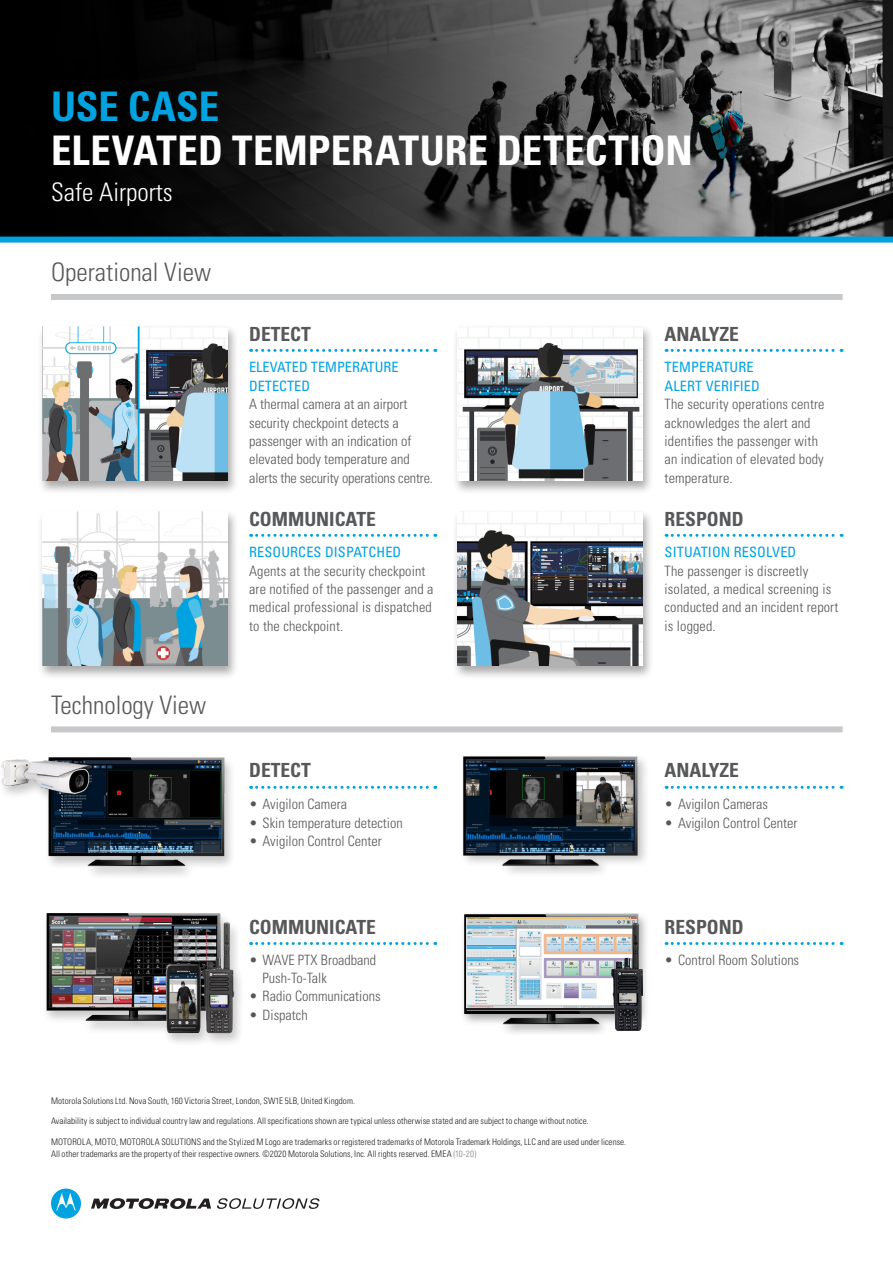
<style>
.page{position:relative;width:893px;height:1263px;background:#fff}
.page>*{position:absolute;margin:0;border:0;box-sizing:border-box;transform-origin:0 0}
.Body_Text{font:700 condensed 40.8px "Univers LT Std";letter-spacing:.005em;color:#fff}
.Body_Text-2{font:700 condensed 40.8px "Univers LT Std";color:#00a3e0}
.t1{font:300 condensed 25.5px "Univers LT Std";color:#57585a}
.t2{font:300 condensed 25.5px "Univers LT Std";color:#fff}
.t3{font:700 condensed 19.5px "Univers LT Std";color:#57585a}
.t4{font:300 condensed 14.25px/18.3px "Univers LT Std";color:#57585a}
.t5{font:condensed 14.25px "Univers LT Std";letter-spacing:.01em;color:#00a3e0}
.t6{font:300 condensed 9px/12.3px "Univers";letter-spacing:.005em;color:#231f20}
.s1{font-weight:400;color:#00a3e0}
.s2{color:#808285}
</style>
<div class="page">
<svg style="left:0;top:0;width:893px;height:237px;background:#363637"></svg>
<div style="left:0;top:237px;width:893px;height:6px;background:#00a3e0"></div>
<div style="left:38px;top:324px;width:202px;height:171px;background:#231f20;opacity:.38"></div>
<img style="left:42px;top:326px;width:186px;height:155px">
<div style="left:0;top:755px;width:236px;height:125px;background:#231f20;opacity:.25"></div>
<img style="left:0;top:757px;width:226px;height:112px">
<div style="left:38px;top:509px;width:202px;height:171px;background:#231f20;opacity:.38"></div>
<img style="left:42px;top:511px;width:186px;height:155px">
<div style="left:42px;top:912px;width:203px;height:135px;background:#231f20;opacity:.25"></div>
<img style="left:42px;top:913px;width:197px;height:124px">
<div style="left:453px;top:324px;width:202px;height:171px;background:#231f20;opacity:.38"></div>
<img style="left:457px;top:326px;width:186px;height:155px">
<div style="left:453px;top:509px;width:202px;height:171px;background:#231f20;opacity:.38"></div>
<img style="left:457px;top:511px;width:186px;height:155px">
<div style="left:459px;top:911px;width:191px;height:126px;background:#231f20;opacity:.38"></div>
<img style="left:459px;top:911px;width:190px;height:117px">
<svg style="left:251px;top:349px;width:185px;height:3px"></svg>
<svg style="left:251px;top:786px;width:185px;height:3px"></svg>
<svg style="left:251px;top:534px;width:185px;height:3px"></svg>
<svg style="left:251px;top:942px;width:185px;height:3px"></svg>
<svg style="left:666px;top:349px;width:176px;height:3px"></svg>
<svg style="left:666px;top:786px;width:176px;height:3px"></svg>
<svg style="left:666px;top:534px;width:176px;height:3px"></svg>
<svg style="left:666px;top:942px;width:176px;height:3px"></svg>
<div style="left:460px;top:753px;width:190px;height:125px;background:#231f20;opacity:.25"></div>
<img style="left:460px;top:753px;width:183px;height:114px">
<div style="left:51px;top:726px;width:792px;height:6px;background:#c7c8ca"></div>
<div style="left:51px;top:294px;width:792px;height:6px;background:#c7c8ca"></div>
<img style="left:134px;top:772px;width:55px;height:46px">
<img style="left:506px;top:772px;width:56px;height:46px">
<svg style="left:91px;top:1198px;width:120px;height:11px"></svg>
<svg style="left:51px;top:1188px;width:30px;height:30px"></svg>
<svg style="left:217px;top:1198px;width:102px;height:11px"></svg>
<img style="left:467px;top:917px;width:169px;height:91px">
<img style="left:611px;top:923px;width:32px;height:107px">
<p class="Body_Text-2" style="left:51px;top:81px;width:170px">USE CASE</p>
<p class="Body_Text" style="left:51px;top:125px;width:643px">ELEVATED TEMPERATURE DETECTION</p>
<p class="t2" style="left:51px;top:176px;width:123px">Safe Airports</p>
<p class="t1" style="left:51px;top:257px;width:162px">Operational View</p>
<p class="t3" style="left:249px;top:322px;width:63px">DETECT</p>
<p class="t3" style="left:665px;top:322px;width:76px">ANALYZE</p>
<p class="t4" style="left:249px;top:358px;width:185px"><span class="s1">ELEVATED TEMPERATURE<br>DETECTED<br></span>A thermal camera at an airport security checkpoint detects a passenger with an indication of elevated body temperature and alerts the security operations centre.</p>
<p class="t5" style="left:665px;top:358px;width:91px">TEMPERATURE</p>
<p class="t5" style="left:665px;top:377px;width:97px">ALERT VERIFIED</p>
<p class="t4" style="left:665px;top:395px;width:162px">The security operations centre acknowledges the alert and identifies the passenger with an indication of elevated body temperature.</p>
<p class="t3" style="left:249px;top:507px;width:128px">COMMUNICATE</p>
<p class="t3" style="left:665px;top:507px;width:81px">RESPOND</p>
<p class="t5" style="left:249px;top:543px;width:154px">RESOURCES DISPATCHED</p>
<p class="t4" style="left:249px;top:562px;width:186px">Agents at the security checkpoint are notified of the passenger and a medical professional is dispatched to the checkpoint.</p>
<p class="t5" style="left:665px;top:543px;width:133px">SITUATION RESOLVED</p>
<p class="t4" style="left:665px;top:562px;width:175px">The passenger is discreetly isolated, a medical screening is conducted and an incident report is logged.</p>
<p class="t1" style="left:51px;top:689px;width:157px">Technology View</p>
<p class="t3" style="left:249px;top:758px;width:63px">DETECT</p>
<p class="t3" style="left:665px;top:758px;width:76px">ANALYZE</p>
<p class="t4" style="left:249px;top:795px;width:99px">• Avigilon Camera</p>
<p class="t4" style="left:249px;top:814px;width:155px">• Skin temperature detection</p>
<p class="t4" style="left:249px;top:832px;width:134px">• Avigilon Control Center</p>
<p class="t4" style="left:665px;top:795px;width:105px">• Avigilon Cameras</p>
<p class="t4" style="left:665px;top:813px;width:134px">• Avigilon Control Center</p>
<p class="t3" style="left:249px;top:915px;width:128px">COMMUNICATE</p>
<p class="t3" style="left:665px;top:915px;width:81px">RESPOND</p>
<p class="t4" style="left:263px;top:950px;width:115px;text-indent:-14px">• WAVE PTX Broadband<br>Push-To-Talk</p>
<p class="t4" style="left:249px;top:987px;width:133px">• Radio Communications</p>
<p class="t4" style="left:249px;top:1006px;width:60px">• Dispatch</p>
<p class="t4" style="left:665px;top:950px;width:136px">• Control Room Solutions</p>
<p class="t6" style="left:51px;top:1094px;width:306px">Motorola Solutions Ltd. Nova South, 160 Victoria Street, London, SW1E 5LB, United Kingdom.</p>
<p class="t6" style="left:51px;top:1115px;width:539px">Availability is subject to individual country law and regulations. All specifications shown are typical unless otherwise stated and are subject to change without notice.</p>
<p class="t6" style="left:51px;top:1136px;width:577px">MOTOROLA, MOTO, MOTOROLA SOLUTIONS and the Stylized M Logo are trademarks or registered trademarks of Motorola Trademark Holdings, LLC and are used under license.<br>All other trademarks are the property of their respective owners. ©2020 Motorola Solutions, Inc. All rights reserved. EMEA <span class="s2">(10-20)</span></p>
</div>
